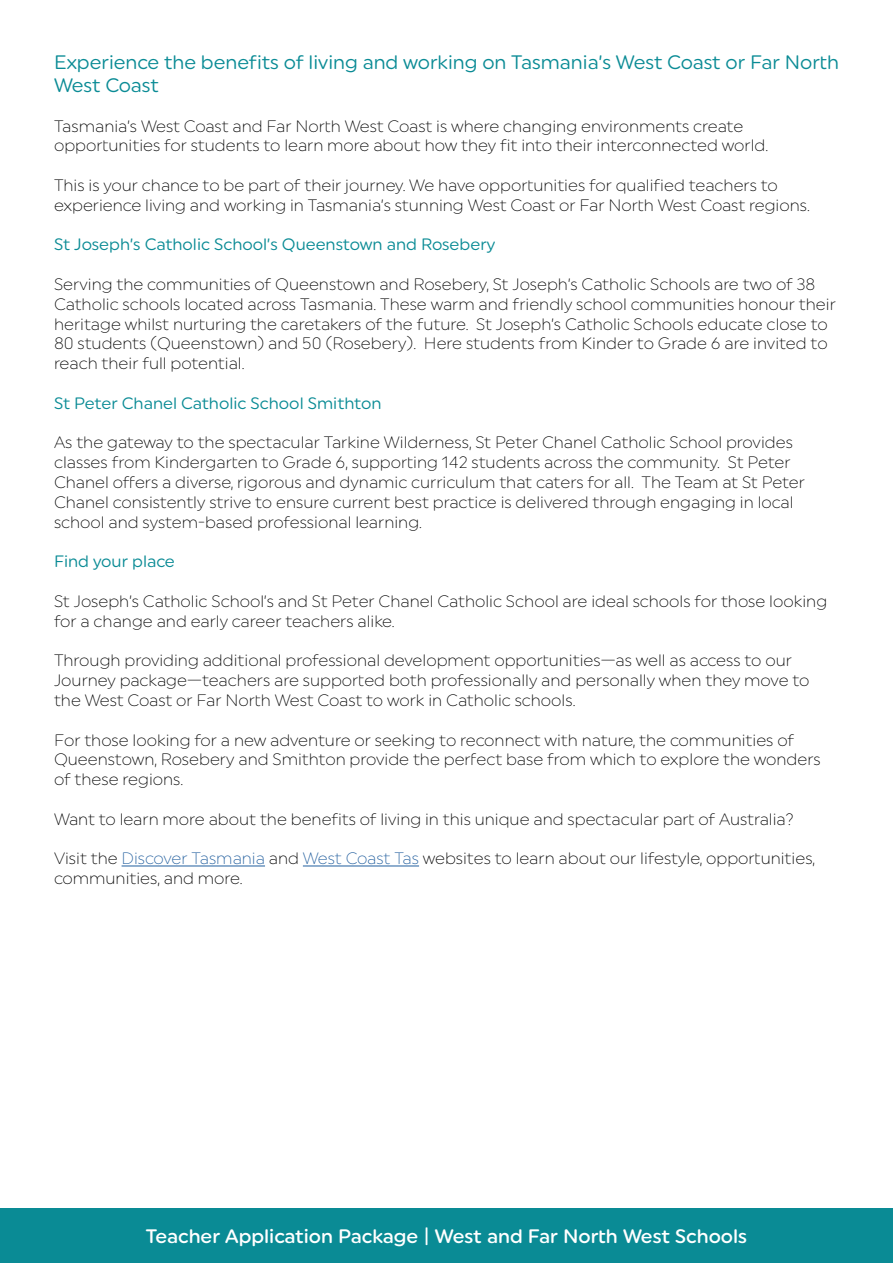
<style>
.page{position:relative;width:893px;height:1263px;background:#fff}
.page>*{position:absolute;margin:0;border:0;box-sizing:border-box;transform-origin:0 0}
.t1{font:19.5px/23.4px "Uniform Rounded";color:#0a8b95}
.t2{font:500 19.5px "Uniform Rnd";color:#fff}
.t3{font:300 16.5px/19.8px "Uniform Rounded";color:#000}
.t4{font:16.5px "Uniform Rounded";color:#0a8b95}
.s1{color:#215e9e}
</style>
<div class="page">
<div style="left:0;top:1209px;width:893px;height:54px;background:#0a8b95"></div>
<hr style="left:122px;top:865px;width:143px;height:1px;background:#215e9e">
<hr style="left:303px;top:865px;width:116px;height:1px;background:#215e9e">
<p class="t1" style="left:54px;top:50px;width:786px">Experience the benefits of living and working on Tasmania’s West Coast or Far North<br>West Coast</p>
<p class="t3" style="left:54px;top:116px;width:716px">Tasmania’s West Coast and Far North West Coast is where changing environments create opportunities for students to learn more about how they fit into their interconnected world.</p>
<p class="t3" style="left:54px;top:175px;width:757px">This is your chance to be part of their journey. We have opportunities for qualified teachers to experience living and working in Tasmania’s stunning West Coast or Far North West Coast regions.</p>
<p class="t4" style="left:54px;top:235px;width:443px">St Joseph’s Catholic School’s Queenstown and Rosebery</p>
<p class="t3" style="left:54px;top:274px;width:783px">Serving the communities of Queenstown and Rosebery, St Joseph’s Catholic Schools are two of 38<br>Catholic schools located across Tasmania. These warm and friendly school communities honour their heritage whilst nurturing the caretakers of the future. St Joseph’s Catholic Schools educate close to 80 students (Queenstown) and 50 (Rosebery). Here students from Kinder to Grade 6 are invited to reach their full potential.</p>
<p class="t4" style="left:54px;top:393px;width:329px">St Peter Chanel Catholic School Smithton</p>
<p class="t3" style="left:54px;top:432px;width:752px">As the gateway to the spectacular Tarkine Wilderness, St Peter Chanel Catholic School provides classes from Kindergarten to Grade 6, supporting 142 students across the community. St Peter Chanel offers a diverse, rigorous and dynamic curriculum that caters for all. The Team at St Peter Chanel consistently strive to ensure current best practice is delivered through engaging in local school and system-based professional learning.</p>
<p class="t4" style="left:54px;top:552px;width:122px">Find your place</p>
<p class="t3" style="left:54px;top:591px;width:775px">St Joseph’s Catholic School’s and St Peter Chanel Catholic School are ideal schools for those looking for a change and early career teachers alike.</p>
<p class="t3" style="left:54px;top:650px;width:757px">Through providing additional professional development opportunities—as well as access to our<br>Journey package—teachers are supported both professionally and personally when they move to the West Coast or Far North West Coast to work in Catholic schools.</p>
<p class="t3" style="left:54px;top:729px;width:768px">For those looking for a new adventure or seeking to reconnect with nature, the communities of<br>Queenstown, Rosebery and Smithton provide the perfect base from which to explore the wonders of these regions.</p>
<p class="t3" style="left:54px;top:809px;width:741px">Want to learn more about the benefits of living in this unique and spectacular part of Australia?</p>
<p class="t3" style="left:54px;top:848px;width:762px">Visit the <span class="s1">Discover Tasmania</span> and <span class="s1">West Coast Tas</span> websites to learn about our lifestyle, opportunities, communities, and more.</p>
<p class="t2" style="left:146px;top:1225px;width:603px">Teacher Application Package | West and Far North West Schools</p>
</div>
